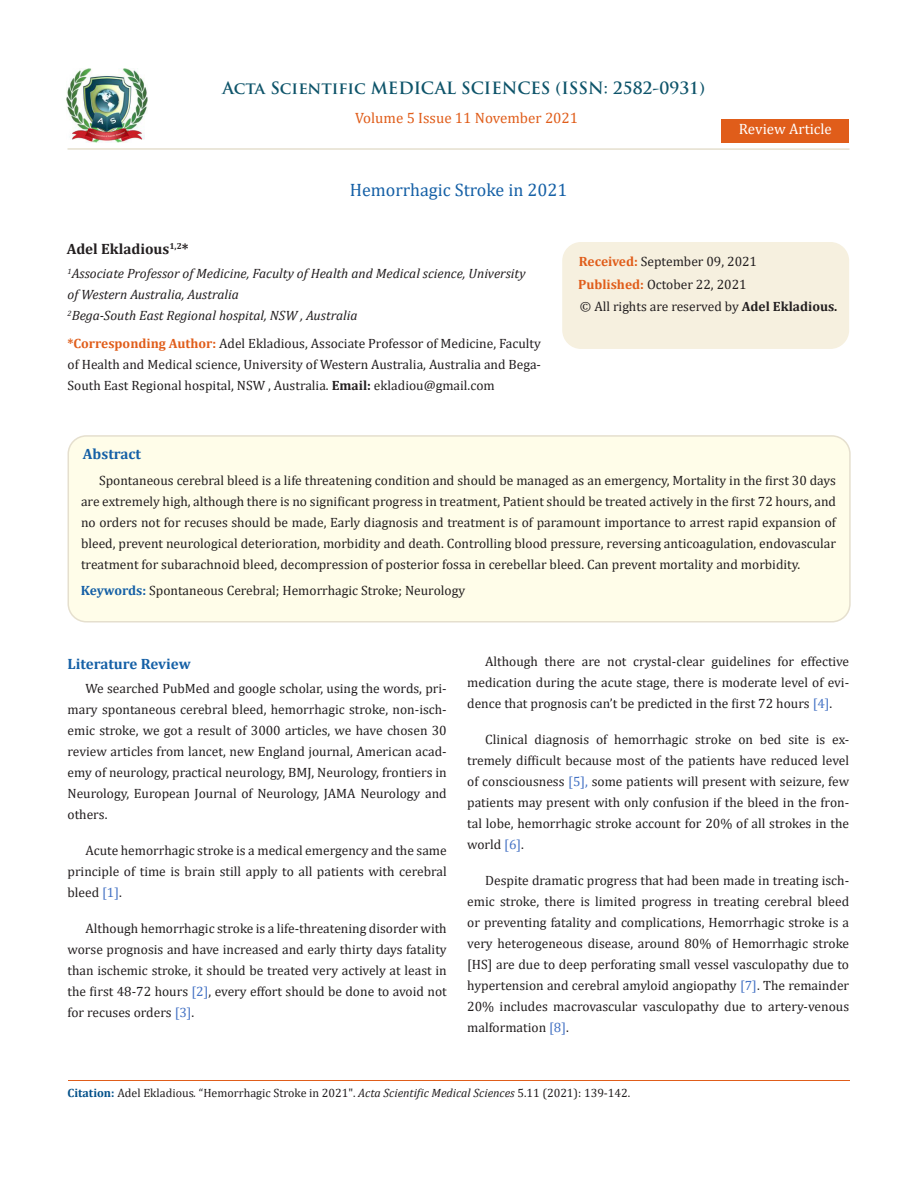
<style>
.page{position:relative;width:917px;height:1188px;background:#fff}
.page>*{position:absolute;margin:0;border:0;box-sizing:border-box;transform-origin:0 0}
.t1{font:18px "Cambria";color:#1560a6}
.t2{font:700 16.5px "Trajan Pro";color:#0e546a}
.t3{font:15px "Cambria";color:#e05d1a}
.t4{font:700 15px "Cambria";color:#1560a6}
.t5{font:700 15px "Cambria";color:#231f20}
.t6{font:15px "Cambria";color:#fff}
.t7{font:13.5px/21px "Cambria";color:#231f20;text-align:justify}
.t8{font:italic 13.5px/21px "Cambria";color:#231f20}
.t9{font:12px "Cambria";color:#231f20}
.s1{font-weight:700;color:#e05d1a}
.s2{font-weight:700}
.s3{font-weight:700;color:#1560a6}
.s4{color:#4472c4}
.s5{font-weight:700;color:#035089}
.s6{font-style:italic}
</style>
<div class="page">
<img style="left:67px;top:68px;width:80px;height:74px">
<div style="left:721px;top:119px;width:128px;height:23px;background:#e05d1a"></div>
<div style="left:563px;top:243px;width:285px;height:105px;background:#f6f0df;border-radius:18px"></div>
<div style="left:562px;top:242px;width:287px;height:107px;border:2px solid #f6f0df;border-radius:18px"></div>
<div style="left:68px;top:436px;width:781px;height:186px;background:#fffde9;border-radius:18px"></div>
<div style="left:67px;top:435px;width:783px;height:188px;border:2px solid #e5dfce;border-radius:18px"></div>
<hr style="left:68px;top:1081px;width:781px;height:1px;background:#e05d1a">
<hr style="left:67px;top:148px;width:782px;height:2px;background:#e5dfce">
<p class="t2" style="left:222px;top:77px;width:484px">Acta Scientific MEDICAL SCIENCES (ISSN: 2582-0931)</p>
<p class="t3" style="left:355px;top:109px;width:224px">Volume 5 Issue 11 November 2021</p>
<p class="t1" style="left:350px;top:180px;width:219px">Hemorrhagic Stroke in 2021</p>
<p class="t6" style="left:739px;top:120px;width:94px">Review Article</p>
<p class="t5" style="left:67px;top:239px;width:123px">Adel Ekladious<sup>1,2</sup>*</p>
<p class="t8" style="left:67px;top:263px;width:459px"><sup>1</sup>Associate Professor of Medicine, Faculty of Health and Medical science, University of Western Australia, Australia</p>
<p class="t8" style="left:67px;top:305px;width:291px"><sup>2</sup>Bega-South East Regional hospital, NSW , Australia</p>
<p class="t7" style="left:67px;top:333px;width:475px"><span class="s1">*Corresponding Author:</span> Adel Ekladious, Associate Professor of Medicine, Faculty of Health and Medical science, University of Western Australia, Australia and Bega-South East Regional hospital, NSW , Australia. <span class="s2">Email:</span> ekladiou@gmail.com</p>
<p class="t7" style="left:579px;top:251px;width:180px"><span class="s1">Received:</span> September 09, 2021</p>
<p class="t7" style="left:578px;top:274px;width:170px"><span class="s1">Published:</span> October 22, 2021</p>
<p class="t7" style="left:580px;top:295px;width:259px">© All rights are reserved by <span class="s2">Adel Ekladious.</span></p>
<p class="t4" style="left:83px;top:444px;width:60px">Abstract</p>
<p class="t7" style="left:81px;top:470px;width:756px;text-indent:18px">Spontaneous cerebral bleed is a life threatening condition and should be managed as an emergency, Mortality in the first 30 days are extremely high, although there is no significant progress in treatment, Patient should be treated actively in the first 72 hours, and no orders not for recuses should be made, Early diagnosis and treatment is of paramount importance to arrest rapid expansion of bleed, prevent neurological deterioration, morbidity and death. Controlling blood pressure, reversing anticoagulation, endovascular treatment for subarachnoid bleed, decompression of posterior fossa in cerebellar bleed. Can prevent mortality and morbidity.</p>
<p class="t7" style="left:81px;top:580px;width:386px"><span class="s3">Keywords:</span> Spontaneous Cerebral; Hemorrhagic Stroke; Neurology</p>
<p class="t4" style="left:67px;top:654px;width:125px">Literature Review</p>
<p class="t7" style="left:67px;top:678px;width:381px;text-indent:18px">We searched PubMed and google scholar, using the words, pri&shy;mary spontaneous cerebral bleed, hemorrhagic stroke, non-isch&shy;emic stroke, we got a result of 3000 articles, we have chosen 30 review articles from lancet, new England journal, American acad&shy;emy of neurology, practical neurology, BMJ, Neurology, frontiers in Neurology, European Journal of Neurology, JAMA Neurology and others.</p>
<p class="t7" style="left:67px;top:840px;width:381px;text-indent:18px">Acute hemorrhagic stroke is a medical emergency and the same principle of time is brain still apply to all patients with cerebral bleed <span class="s4">[1]</span>.</p>
<p class="t7" style="left:67px;top:918px;width:381px;text-indent:18px">Although hemorrhagic stroke is a life-threatening disorder with worse prognosis and have increased and early thirty days fatality than ischemic stroke, it should be treated very actively at least in the first 48-72 hours <span class="s4">[2]</span>, every effort should be done to avoid not for recuses orders <span class="s4">[3]</span>.</p>
<p class="t7" style="left:467px;top:651px;width:383px;text-indent:18px">Although there are not crystal-clear guidelines for effective medication during the acute stage, there is moderate level of evi&shy;dence that prognosis can’t be predicted in the first 72 hours <span class="s4">[4]</span>.</p>
<p class="t7" style="left:467px;top:729px;width:383px;text-indent:18px">Clinical diagnosis of hemorrhagic stroke on bed site is ex&shy;tremely difficult because most of the patients have reduced level of consciousness <span class="s4">[5],</span> some patients will present with seizure, few patients may present with only confusion if the bleed in the fron&shy;tal lobe, hemorrhagic stroke account for 20% of all strokes in the world <span class="s4">[6]</span>.</p>
<p class="t7" style="left:467px;top:870px;width:383px;text-indent:18px">Despite dramatic progress that had been made in treating isch&shy;emic stroke, there is limited progress in treating cerebral bleed or preventing fatality and complications, Hemorrhagic stroke is a very heterogeneous disease, around 80% of Hemorrhagic stroke [HS] are due to deep perforating small vessel vasculopathy due to hypertension and cerebral amyloid angiopathy <span class="s4">[7]</span>. The remainder 20% includes macrovascular vasculopathy due to artery-venous malformation <span class="s4">[8]</span>.</p>
<p class="t9" style="left:68px;top:1086px;width:564px"><span class="s5">Citation:</span> Adel Ekladious<span class="s6">.</span> “Hemorrhagic Stroke in 2021". <span class="s6">Acta Scientific Medical Sciences</span> 5.11 (2021): 139-142.</p>
</div>
